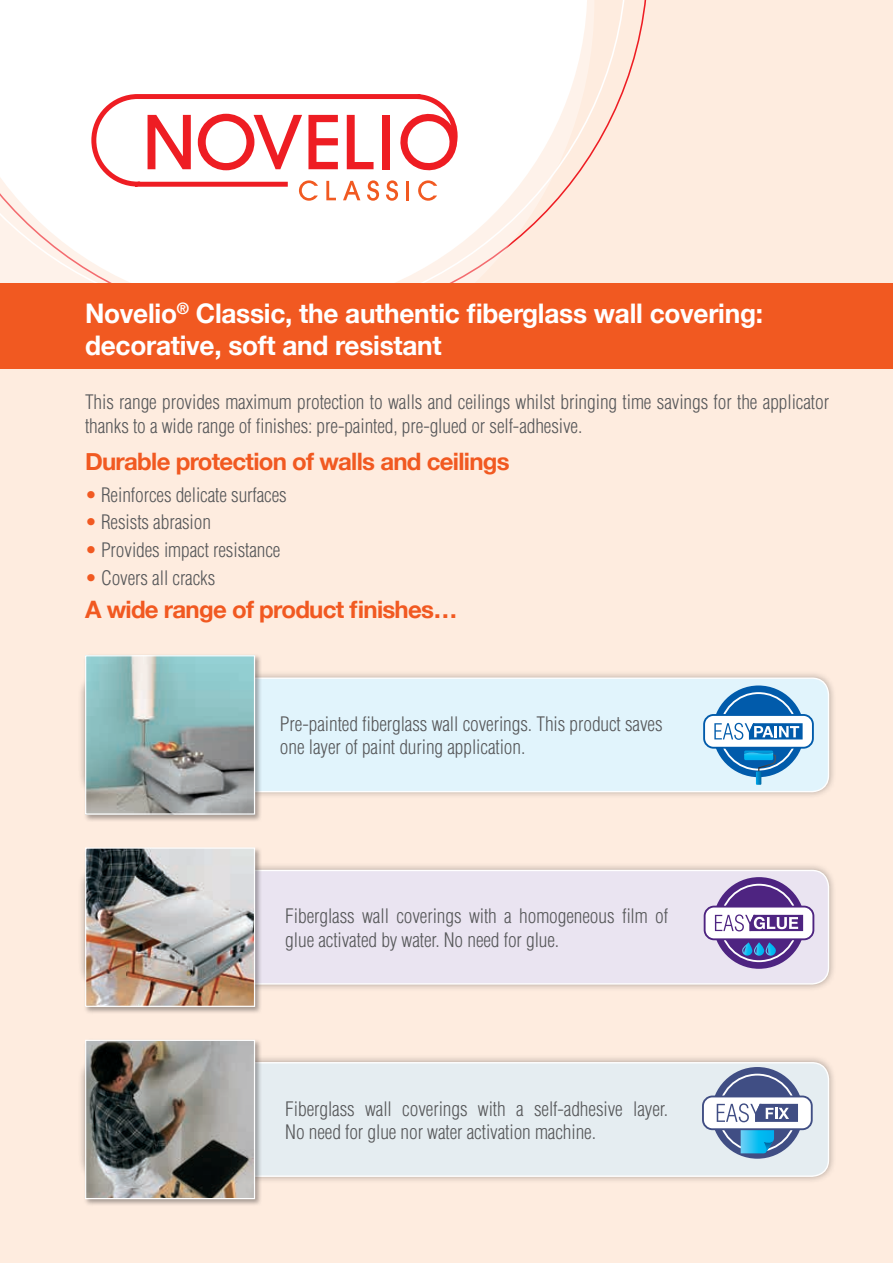
<style>
.page{position:relative;width:893px;height:1263px;background:#feecdf}
.page>*{position:absolute;margin:0;border:0;box-sizing:border-box;transform-origin:0 0}
.t1{font:700 27px/32.4px "Helvetica Neue";letter-spacing:-.01em;color:#fff}
.t2{font:700 24px "Helvetica Neue";letter-spacing:-.03em;color:#f15921}
.t3{font:300 condensed 19.5px/23.4px "Helvetica";letter-spacing:-.005em;color:#57585a}
.s1{color:#f15921}
</style>
<div class="page">
<svg style="left:0;top:0;width:594px;height:283px;fill:#fff"></svg>
<div style="left:0;top:283px;width:893px;height:85px;background:#f15921"></div>
<svg style="left:89px;top:92px;width:375px;height:109px"></svg>
<div style="left:78px;top:863px;width:758px;height:128px;background:#231f20;opacity:.35"></div>
<div style="left:86px;top:870px;width:742px;height:114px;background:#eae4f1;border-radius:17px"></div>
<div style="left:85px;top:870px;width:744px;height:114px;border:1px solid #fff;border-radius:17px"></div>
<div style="left:78px;top:1055px;width:758px;height:129px;background:#231f20;opacity:.35"></div>
<div style="left:86px;top:1063px;width:742px;height:113px;background:#e5edf1;border-radius:17px"></div>
<div style="left:85px;top:1062px;width:744px;height:115px;border:1px solid #fff;border-radius:17px"></div>
<svg style="left:713px;top:877px;width:92px;height:92px;fill:#4e2481"></svg>
<div style="left:720px;top:884px;width:78px;height:78px;border:2px solid #fff;border-radius:50%"></div>
<div style="left:705px;top:906px;width:108px;height:33px;background:#fff;border-radius:9px"></div>
<div style="left:704px;top:906px;width:110px;height:34px;border:2px solid #4e2481;border-radius:9px"></div>
<svg style="left:715px;top:914px;width:88px;height:17px"></svg>
<svg style="left:742px;top:942px;width:34px;height:14px"></svg>
<svg style="left:711px;top:1067px;width:92px;height:92px;fill:#404e84"></svg>
<div style="left:703px;top:1096px;width:109px;height:33px;background:#fff;border-radius:9px"></div>
<div style="left:702px;top:1095px;width:111px;height:35px;border:2px solid #404e84;border-radius:9px"></div>
<svg style="left:717px;top:1103px;width:81px;height:50px"></svg>
<div style="left:78px;top:671px;width:758px;height:128px;background:#231f20;opacity:.35"></div>
<div style="left:86px;top:678px;width:742px;height:114px;background:#e1f4fc;border-radius:17px"></div>
<div style="left:85px;top:677px;width:744px;height:115px;border:1px solid #fff;border-radius:17px"></div>
<div style="left:83px;top:653px;width:180px;height:169px;background:#231f20;opacity:.4"></div>
<img style="left:87px;top:657px;width:166px;height:156px">
<div style="left:85px;top:655px;width:170px;height:160px;border:1px solid #fff"></div>
<div style="left:83px;top:846px;width:180px;height:168px;background:#231f20;opacity:.4"></div>
<img style="left:87px;top:849px;width:166px;height:156px">
<div style="left:85px;top:847px;width:170px;height:160px;border:1px solid #fff"></div>
<div style="left:83px;top:1038px;width:180px;height:168px;background:#231f20;opacity:.4"></div>
<img style="left:87px;top:1042px;width:166px;height:155px">
<div style="left:85px;top:1040px;width:170px;height:159px;border:1px solid #fff"></div>
<svg style="left:713px;top:685px;width:91px;height:92px;fill:#015bab"></svg>
<div style="left:704px;top:715px;width:109px;height:33px;background:#fff;border-radius:9px"></div>
<div style="left:703px;top:714px;width:111px;height:35px;border:2px solid #015bab;border-radius:9px"></div>
<svg style="left:744px;top:750px;width:32px;height:35px"></svg>
<svg style="left:714px;top:723px;width:89px;height:17px"></svg>
<h1 class="t1" style="left:85px;top:296px;width:679px">Novelio<sup>®</sup> Classic, the authentic fiberglass wall covering: decorative, soft and resistant</h1>
<p class="t3" style="left:85px;top:390px;width:746px">This range provides maximum protection to walls and ceilings whilst bringing time savings for the applicator thanks to a wide range of finishes: pre-painted, pre-glued or self-adhesive.</p>
<p class="t2" style="left:85px;top:446px;width:426px">Durable protection of walls and ceilings</p>
<p class="t3" style="left:85px;top:483px;width:203px"><span class="s1">•</span> Reinforces delicate surfaces</p>
<p class="t3" style="left:85px;top:510px;width:128px"><span class="s1">•</span> Resists abrasion</p>
<p class="t3" style="left:85px;top:538px;width:197px"><span class="s1">•</span> Provides impact resistance</p>
<p class="t3" style="left:85px;top:566px;width:132px"><span class="s1">•</span> Covers all cracks</p>
<p class="t2" style="left:85px;top:594px;width:374px">A wide range of product finishes…</p>
<p class="t3" style="left:280px;top:712px;width:384px">Pre-painted fiberglass wall coverings. This product saves one layer of paint during application.</p>
<p class="t3" style="left:285px;top:904px;width:384px">Fiberglass wall coverings with a homogeneous film of glue activated by water. No need for glue.</p>
<p class="t3" style="left:285px;top:1097px;width:384px">Fiberglass wall coverings with a self-adhesive layer.<br>No need for glue nor water activation machine.</p>
</div>
